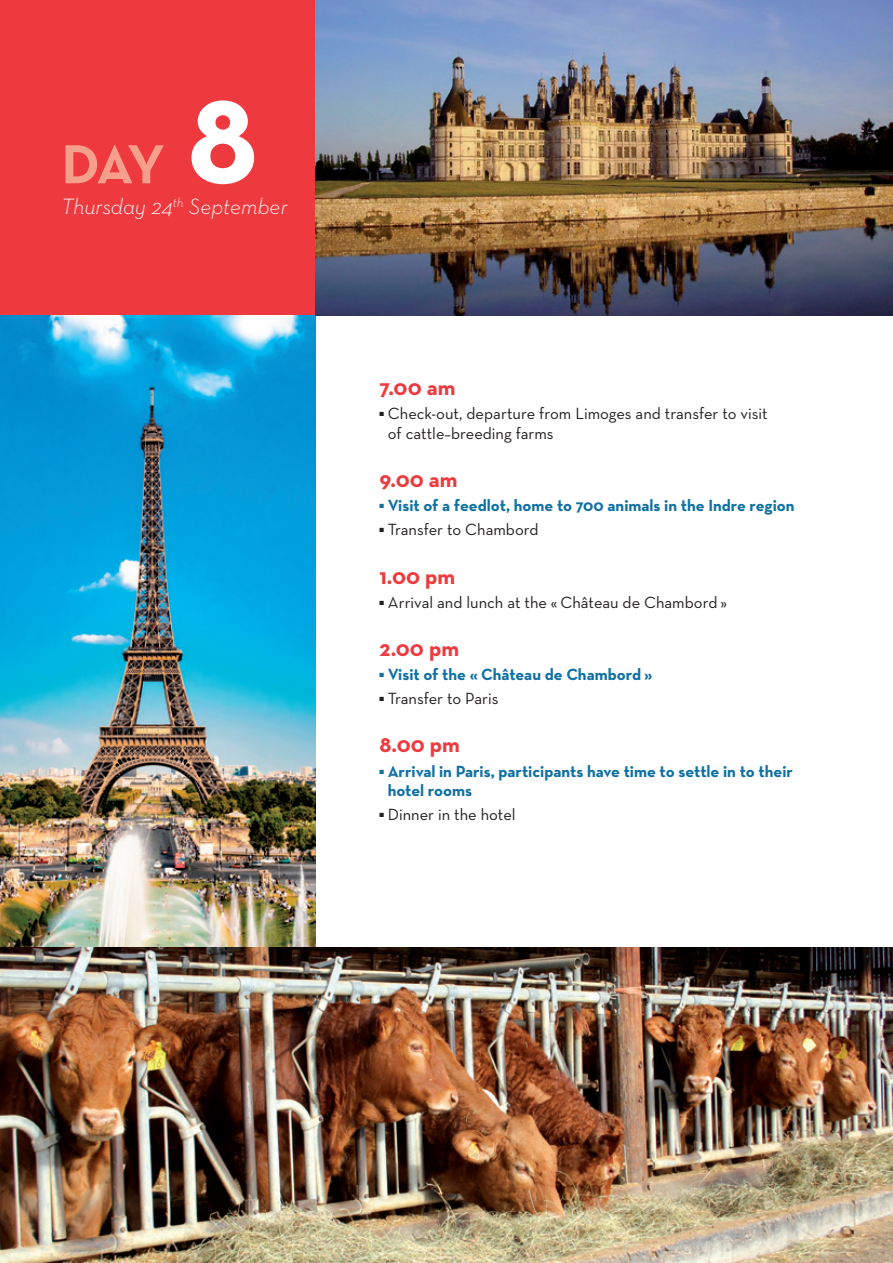
<style>
.page{position:relative;width:893px;height:1263px;background:#fff}
.page>*{position:absolute;margin:0;border:0;box-sizing:border-box;transform-origin:0 0}
.t1{font:700 55.95px "Neutra Text";color:#f69f8c}
.t2{font:700 22.5px "Neutra Text";color:#ee3a3e}
.t3{font:italic 300 22.5px "Neutra Text";color:#fff}
.t4{font:16.5px/19.8px "Neutra Text";color:#231f20}
.t5{font:700 16.5px/19.8px "Neutra Text";color:#0e70a4}
</style>
<div class="page">
<div style="left:0;top:0;width:316px;height:316px;background:#ee3a3e"></div>
<svg style="left:191px;top:100px;width:63px;height:84px"></svg>
<img style="left:0;top:316px;width:316px;height:631px">
<img style="left:0;top:947px;width:893px;height:316px">
<img style="left:316px;top:0;width:577px;height:316px">
<h1 class="t1" style="left:62px;top:129px;width:105px">DAY</h1>
<h2 class="t3" style="left:62px;top:193px;width:228px">Thursday 24<sup>th</sup> September</h2>
<h2 class="t2" style="left:379px;top:374px;width:78px">7.00 am</h2>
<p class="t4" style="left:388px;top:403px;width:381px;text-indent:-8px">■ Check-out, departure from Limoges and transfer to visit of cattle–breeding farms</p>
<h2 class="t2" style="left:379px;top:466px;width:80px">9.00 am</h2>
<p class="t5" style="left:379px;top:495px;width:417px">■ Visit of a feedlot, home to 700 animals in the Indre region</p>
<p class="t4" style="left:379px;top:520px;width:161px">■ Transfer to Chambord</p>
<h2 class="t2" style="left:379px;top:562px;width:77px">1.00 pm</h2>
<p class="t4" style="left:379px;top:592px;width:349px">■ Arrival and lunch at the « Château de Chambord »</p>
<h2 class="t2" style="left:379px;top:634px;width:81px">2.00 pm</h2>
<p class="t5" style="left:379px;top:664px;width:275px">■ Visit of the « Château de Chambord »</p>
<p class="t4" style="left:379px;top:688px;width:121px">■ Transfer to Paris</p>
<h2 class="t2" style="left:379px;top:731px;width:82px">8.00 pm</h2>
<p class="t5" style="left:388px;top:761px;width:407px;text-indent:-8px">■ Arrival in Paris, participants have time to settle in to their hotel rooms</p>
<p class="t4" style="left:379px;top:804px;width:138px">■ Dinner in the hotel</p>
</div>
